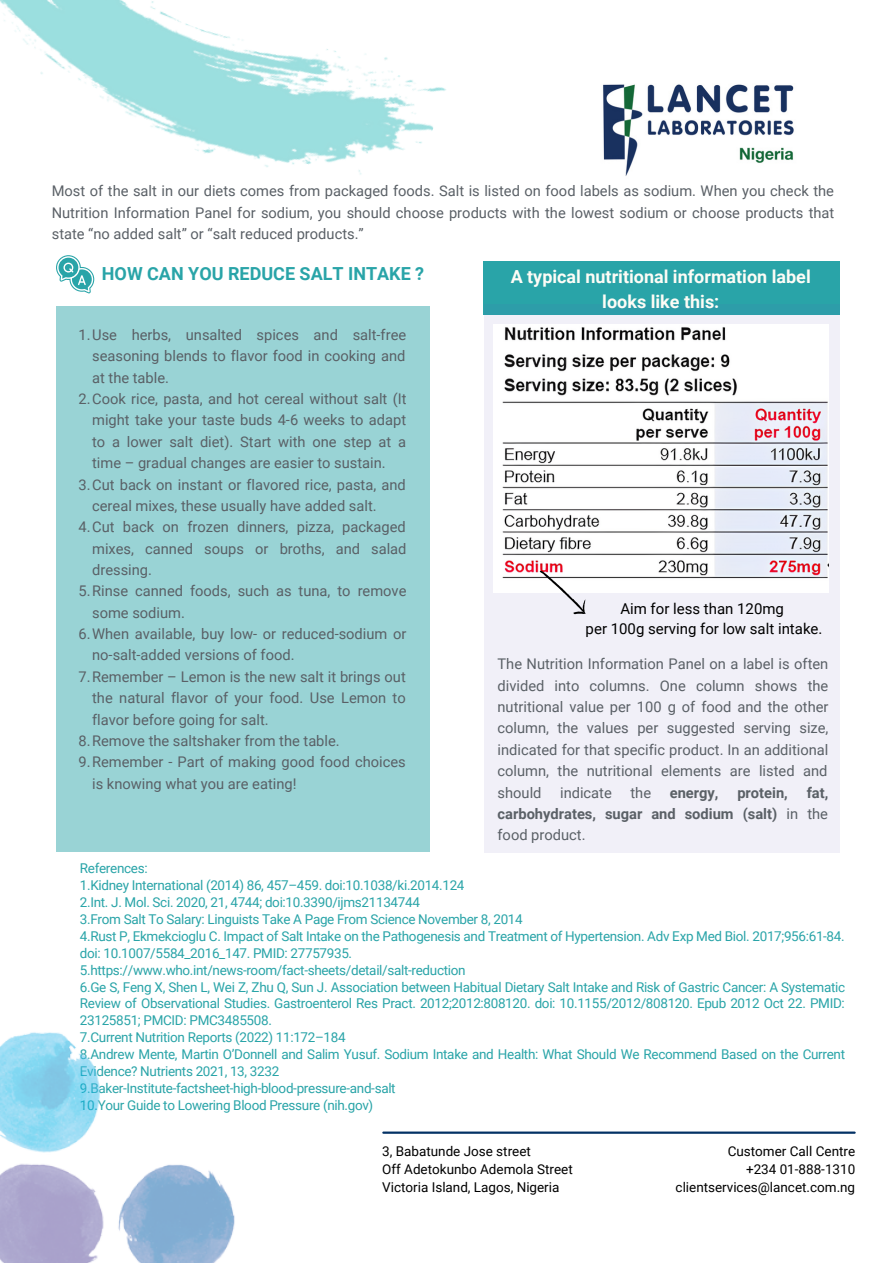
<style>
.page{position:relative;width:893px;height:1264px;background:#fff}
.page>*{position:absolute;margin:0;border:0;box-sizing:border-box;transform-origin:0 0}
.t1{font:700 18px/24.8px "Roboto";color:#fdfcf6;text-align:center}
.t2{font:700 18px "Roboto";color:#29a4a8}
.t3{font:15px/20.2px "Roboto";color:#000;text-align:center}
.t4{font:14.7px/21.3px "Roboto";color:#5a6066;text-align:justify}
.t5{font:700 14.7px/21.3px "Roboto";color:#5a6066;text-align:justify}
.t6{font:13.5px/16.8px "Roboto";letter-spacing:-.025em;color:#29a4a8}
.t7{font:13.5px/18px "Roboto";color:#000}
.s1{font-weight:400}
</style>
<div class="page">
<div style="left:483px;top:261px;width:356px;height:54px;background:#29a4a8"></div>
<div style="left:483px;top:304px;width:356px;height:548px;background:#f1f0f8"></div>
<img style="left:0;top:0;width:446px;height:175px">
<img style="left:493px;top:325px;width:335px;height:267px">
<svg style="left:538px;top:564px;width:54px;height:51px"></svg>
<svg style="left:56px;top:255px;width:38px;height:38px"></svg>
<div style="left:56px;top:306px;width:374px;height:545px;background:#99d3d5"></div>
<hr style="left:383px;top:1131px;width:471px;height:2px;background:#033165">
<img style="left:0;top:1032px;width:235px;height:230px">
<img style="left:603px;top:84px;width:191px;height:92px">
<p class="t4" style="left:52px;top:180px;width:784px">Most of the salt in our diets comes from packaged foods. Salt is listed on food labels as sodium. When you check the Nutrition Information Panel for sodium, you should choose products with the lowest sodium or choose products that state “no added salt” or “salt reduced products.”</p>
<p class="t2" style="left:102px;top:263px;width:324px">HOW CAN YOU REDUCE SALT INTAKE ?</p>
<p class="t4" style="left:79px;top:324px;width:329px">1.Use herbs, unsalted spices and salt-free</p>
<p class="t4" style="left:92px;top:345px;width:315px">seasoning blends to flavor food in cooking and</p>
<p class="t4" style="left:92px;top:367px;width:78px">at the table.</p>
<p class="t4" style="left:79px;top:388px;width:329px">2.Cook rice, pasta, and hot cereal without salt (It</p>
<p class="t4" style="left:92px;top:410px;width:315px">might take your taste buds 4-6 weeks to adapt</p>
<p class="t4" style="left:92px;top:431px;width:315px">to a lower salt diet). Start with one step at a</p>
<p class="t4" style="left:92px;top:452px;width:295px">time – gradual changes are easier to sustain.</p>
<p class="t4" style="left:79px;top:474px;width:329px">3.Cut back on instant or flavored rice, pasta, and</p>
<p class="t4" style="left:92px;top:495px;width:286px">cereal mixes, these usually have added salt.</p>
<p class="t4" style="left:79px;top:516px;width:329px">4.Cut back on frozen dinners, pizza, packaged</p>
<p class="t4" style="left:92px;top:538px;width:316px">mixes, canned soups or broths, and salad</p>
<p class="t4" style="left:92px;top:559px;width:61px">dressing.</p>
<p class="t4" style="left:79px;top:580px;width:329px">5.Rinse canned foods, such as tuna, to remove</p>
<p class="t4" style="left:92px;top:602px;width:94px">some sodium.</p>
<p class="t4" style="left:79px;top:623px;width:329px">6.When available, buy low- or reduced-sodium or</p>
<p class="t4" style="left:92px;top:644px;width:204px">no-salt-added versions of food.</p>
<p class="t4" style="left:79px;top:666px;width:329px">7.Remember – Lemon is the new salt it brings out</p>
<p class="t4" style="left:92px;top:687px;width:315px">the natural flavor of your food. Use Lemon to</p>
<p class="t4" style="left:92px;top:709px;width:178px">flavor before going for salt.</p>
<p class="t4" style="left:79px;top:730px;width:262px">8.Remove the saltshaker from the table.</p>
<p class="t4" style="left:79px;top:751px;width:328px">9.Remember - Part of making good food choices</p>
<p class="t4" style="left:92px;top:773px;width:206px">is knowing what you are eating!</p>
<p class="t1" style="left:510px;top:264px;width:301px">A typical nutritional information label looks like this:</p>
<p class="t3" style="left:585px;top:598px;width:238px">Aim for less than 120mg<br>per 100g serving for low salt intake.</p>
<p class="t4" style="left:497px;top:653px;width:332px">The Nutrition Information Panel on a label is often divided into columns. One column shows the nutritional value per 100 g of food and the other column, the values per suggested serving size, indicated for that specific product. In an additional column, the nutritional elements are listed and should</p>
<p class="t5" style="left:497px;top:781px;width:332px;text-indent:309px">fat, carbohydrates, sugar and sodium (salt) <span class="s1">in the food product.</span></p>
<p class="t4" style="left:560px;top:781px;width:53px">indicate</p>
<p class="t4" style="left:630px;top:781px;width:22px">the</p>
<p class="t5" style="left:669px;top:781px;width:50px">energy,</p>
<p class="t5" style="left:737px;top:781px;width:52px">protein,</p>
<p class="t6" style="left:80px;top:860px;width:766px">References:<br>1.Kidney International (2014) 86, 457–459. doi:10.1038/ki.2014.124<br>2.Int. J. Mol. Sci. 2020, 21, 4744; doi:10.3390/ijms21134744<br>3.From Salt To Salary: Linguists Take A Page From Science November 8, 2014<br>4.Rust P, Ekmekcioglu C. Impact of Salt Intake on the Pathogenesis and Treatment of Hypertension. Adv Exp Med Biol. 2017;956:61-84. doi: 10.1007/5584_2016_147. PMID: 27757935.<br>5.https://www.who.int/news-room/fact-sheets/detail/salt-reduction<br>6.Ge S, Feng X, Shen L, Wei Z, Zhu Q, Sun J. Association between Habitual Dietary Salt Intake and Risk of Gastric Cancer: A Systematic Review of Observational Studies. Gastroenterol Res Pract. 2012;2012:808120. doi: 10.1155/2012/808120. Epub 2012 Oct 22. PMID:<br>23125851; PMCID: PMC3485508.<br>7.Current Nutrition Reports (2022) 11:172–184<br>8.Andrew Mente, Martin O’Donnell and Salim Yusuf. Sodium Intake and Health: What Should We Recommend Based on the Current Evidence? Nutrients 2021, 13, 3232<br>9.Baker-Institute-factsheet-high-blood-pressure-and-salt<br>10.Your Guide to Lowering Blood Pressure (nih.gov)</p>
<p class="t7" style="left:382px;top:1142px;width:192px">3, Babatunde Jose street<br>Off Adetokunbo Ademola Street<br>Victoria Island, Lagos, Nigeria</p>
<p class="t7" style="left:675px;top:1142px;width:181px;text-align:right">Customer Call Centre<br>+234 01-888-1310 clientservices@lancet.com.ng</p>
</div>
